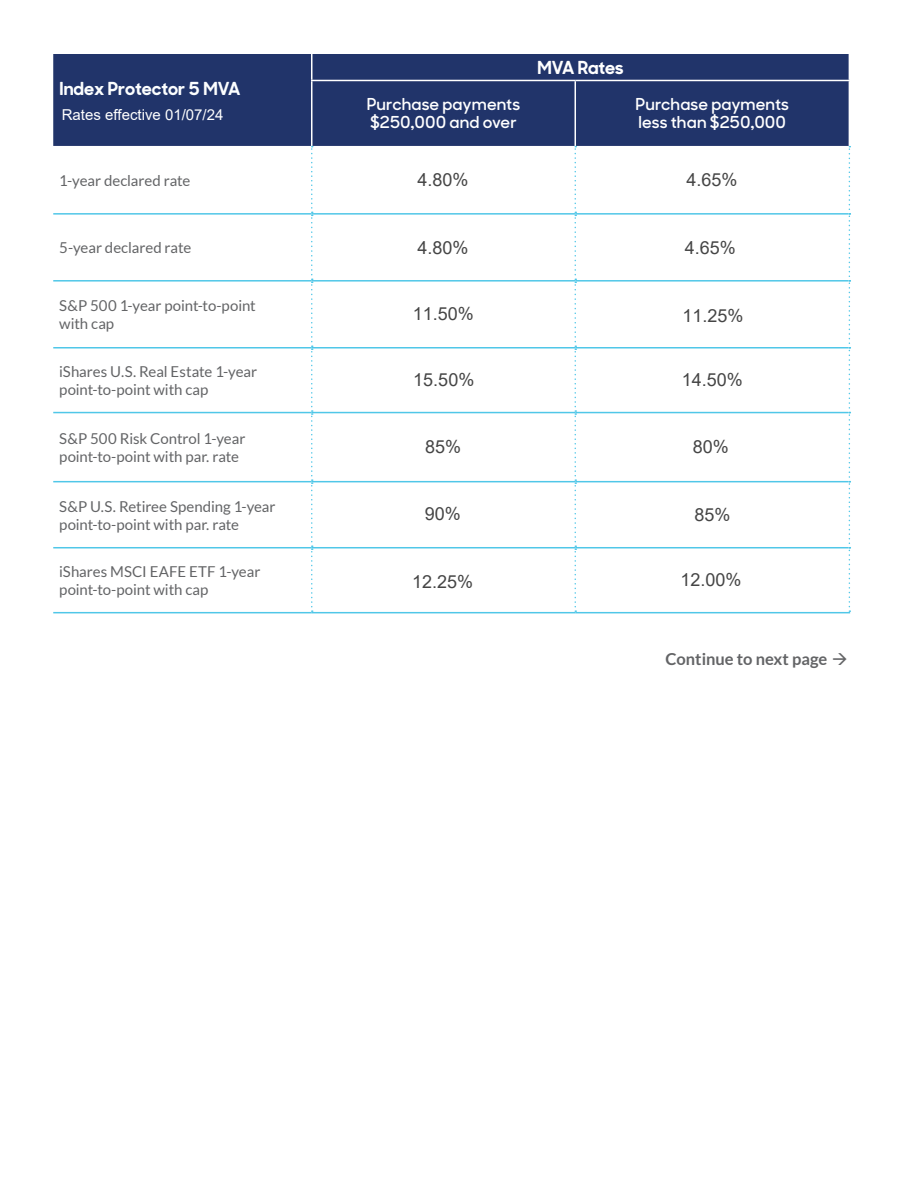
<style>
.page{position:relative;width:918px;height:1188px;background:#fff}
.page>*{position:absolute;margin:0;border:0;box-sizing:border-box;transform-origin:0 0}
.t1{font:18px "Arial";color:#454545}
.t2{font:700 18px "MM Sharp Sans";color:#fcfeff}
.t3{font:700 18px "MM Sharp Sans";letter-spacing:-.01em;color:#fff}
.t4{font:600 16.5px/18px "MM Sharp Sans";letter-spacing:.005em;color:#fff}
.t5{font:700 16.5px "Lato";color:#636466}
.t6{font:15px/18px "Lato";letter-spacing:-.005em;color:#636466}
.t7{font:15px "Arial";color:#fff}
</style>
<div class="page">
<div style="left:53px;top:54px;width:796px;height:92px;background:#21346a"></div>
<svg style="left:311px;top:54px;width:1px;height:26px"></svg>
<hr style="left:311px;top:81px;width:1px;height:65px;background:#fff">
<hr style="left:575px;top:81px;width:1px;height:65px;background:#fff">
<svg style="left:311px;top:146px;width:2px;height:466px"></svg>
<svg style="left:575px;top:146px;width:1px;height:466px"></svg>
<svg style="left:849px;top:146px;width:1px;height:466px"></svg>
<hr style="left:53px;top:213px;width:259px;height:2px;background:#50c7e8">
<hr style="left:312px;top:213px;width:263px;height:2px;background:#50c7e8">
<hr style="left:575px;top:213px;width:274px;height:2px;background:#50c7e8">
<hr style="left:53px;top:280px;width:259px;height:2px;background:#50c7e8">
<hr style="left:312px;top:280px;width:263px;height:2px;background:#50c7e8">
<hr style="left:575px;top:280px;width:274px;height:2px;background:#50c7e8">
<hr style="left:53px;top:347px;width:259px;height:2px;background:#50c7e8">
<hr style="left:312px;top:347px;width:263px;height:2px;background:#50c7e8">
<hr style="left:575px;top:347px;width:274px;height:2px;background:#50c7e8">
<hr style="left:312px;top:412px;width:263px;height:1px;background:#50c7e8">
<hr style="left:575px;top:412px;width:274px;height:1px;background:#50c7e8">
<hr style="left:312px;top:481px;width:263px;height:1px;background:#50c7e8">
<hr style="left:575px;top:481px;width:274px;height:1px;background:#50c7e8">
<hr style="left:312px;top:547px;width:263px;height:1px;background:#50c7e8">
<hr style="left:575px;top:547px;width:274px;height:1px;background:#50c7e8">
<hr style="left:312px;top:612px;width:263px;height:1px;background:#50c7e8">
<hr style="left:575px;top:612px;width:275px;height:1px;background:#50c7e8">
<hr style="left:53px;top:412px;width:259px;height:1px;background:#50c7e8">
<hr style="left:53px;top:481px;width:259px;height:1px;background:#50c7e8">
<hr style="left:53px;top:547px;width:259px;height:1px;background:#50c7e8">
<hr style="left:53px;top:612px;width:259px;height:1px;background:#50c7e8">
<hr style="left:311px;top:80px;width:264px;height:1px;background:#fff">
<hr style="left:575px;top:80px;width:275px;height:1px;background:#fff">
<p class="t2" style="left:60px;top:74px;width:182px">Index Protector 5 MVA</p>
<p class="t7" style="left:62px;top:104px;width:163px">Rates effective 01/07/24</p>
<p class="t6" style="left:59px;top:171px;width:133px">1-year declared rate</p>
<p class="t6" style="left:59px;top:239px;width:134px">5-year declared rate</p>
<p class="t6" style="left:59px;top:297px;width:198px">S&amp;P 500 1-year point-to-point with cap</p>
<p class="t6" style="left:59px;top:363px;width:200px">iShares U.S. Real Estate 1-year point-to-point with cap</p>
<p class="t6" style="left:59px;top:430px;width:188px">S&amp;P 500 Risk Control 1-year point-to-point with par. rate</p>
<p class="t6" style="left:59px;top:497px;width:218px">S&amp;P U.S. Retiree Spending 1-year point-to-point with par. rate</p>
<p class="t6" style="left:59px;top:563px;width:203px">iShares MSCI EAFE ETF 1-year point-to-point with cap</p>
<p class="t3" style="left:538px;top:53px;width:87px">MVA Rates</p>
<p class="t4" style="left:367px;top:94px;width:155px">Purchase payments $250,000 and over</p>
<p class="t4" style="left:636px;top:94px;width:155px">Purchase payments less than $250,000</p>
<p class="t1" style="left:418px;top:167px;width:53px">4.80%</p>
<p class="t1" style="left:686px;top:167px;width:53px">4.65%</p>
<p class="t1" style="left:418px;top:235px;width:53px">4.80%</p>
<p class="t1" style="left:685px;top:235px;width:53px">4.65%</p>
<p class="t1" style="left:413px;top:302px;width:63px">11.50%</p>
<p class="t1" style="left:682px;top:303px;width:63px">11.25%</p>
<p class="t1" style="left:413px;top:367px;width:63px">15.50%</p>
<p class="t1" style="left:682px;top:368px;width:63px">14.50%</p>
<p class="t1" style="left:425px;top:434px;width:38px">85%</p>
<p class="t1" style="left:693px;top:434px;width:38px">80%</p>
<p class="t1" style="left:425px;top:502px;width:38px">90%</p>
<p class="t1" style="left:694px;top:502px;width:38px">85%</p>
<p class="t1" style="left:412px;top:569px;width:63px">12.25%</p>
<p class="t1" style="left:681px;top:567px;width:63px">12.00%</p>
<p class="t5" style="left:666px;top:649px;width:184px">Continue to next page →</p>
</div>
